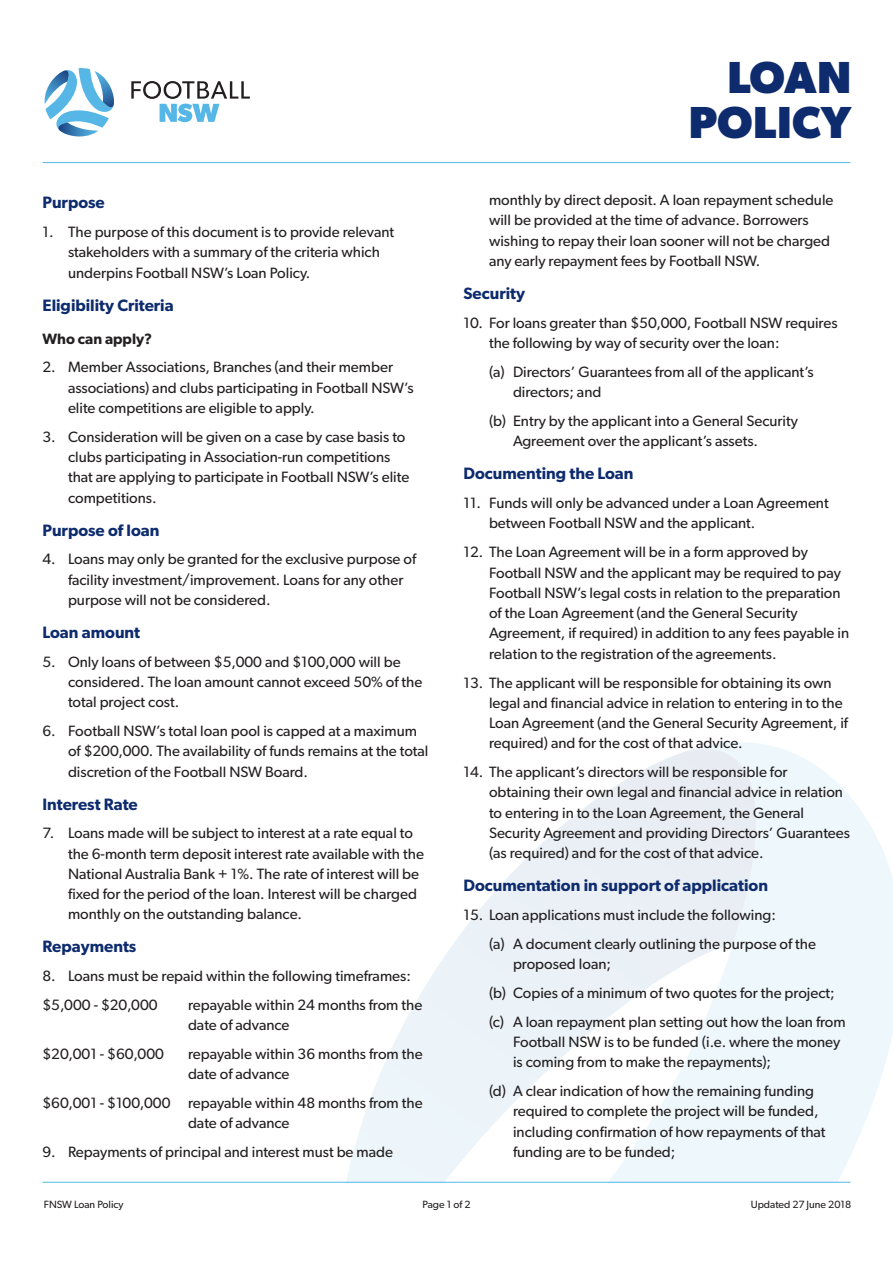
<style>
.page{position:relative;width:893px;height:1263px;background:#fff}
.page>*{position:absolute;margin:0;border:0;box-sizing:border-box;transform-origin:0 0}
.t1{font:700 45px/45px "Gibson";letter-spacing:.01em;color:#0d2b6d;text-align:right}
.subhead{font:600 16.5px "Gibson";color:#0d2b6d}
.Body{font:15px/20.2px "Gibson";color:#231f20}
.subhead-2{font:600 15px "Gibson";color:#231f20}
.t2{font:10.5px "Gibson";color:#231f20}
</style>
<div class="page">
<svg style="left:696px;top:742px;width:197px;height:440px;fill:#eef7fc"></svg>
<svg style="left:346px;top:749px;width:425px;height:433px"></svg>
<hr style="left:43px;top:1182px;width:807px;height:1px;background:#56b7e7">
<hr style="left:43px;top:162px;width:807px;height:1px;background:#56b7e7">
<svg style="left:131px;top:81px;width:119px;height:41px"></svg>
<svg style="left:44px;top:68px;width:70px;height:69px"></svg>
<p class="subhead" style="left:43px;top:193px;width:64px">Purpose</p>
<p class="Body" style="left:68px;top:222px;width:328px;text-indent:-26px">1. The purpose of this document is to provide relevant stakeholders with a summary of the criteria which underpins Football NSW’s Loan Policy.</p>
<p class="subhead" style="left:43px;top:295px;width:133px">Eligibility Criteria</p>
<p class="subhead-2" style="left:43px;top:329px;width:111px">Who can apply?</p>
<p class="Body" style="left:68px;top:357px;width:347px;text-indent:-26px">2. Member Associations, Branches (and their member associations) and clubs participating in Football NSW’s elite competitions are eligible to apply.</p>
<p class="Body" style="left:68px;top:426px;width:343px;text-indent:-26px">3. Consideration will be given on a case by case basis to clubs participating in Association-run competitions that are applying to participate in Football NSW’s elite competitions.</p>
<p class="subhead" style="left:43px;top:520px;width:118px">Purpose of loan</p>
<p class="Body" style="left:68px;top:549px;width:350px;text-indent:-26px">4. Loans may only be granted for the exclusive purpose of facility investment/improvement. Loans for any other purpose will not be considered.</p>
<p class="subhead" style="left:43px;top:622px;width:99px">Loan amount</p>
<p class="Body" style="left:68px;top:651px;width:356px;text-indent:-26px">5. Only loans of between $5,000 and $100,000 will be considered. The loan amount cannot exceed 50% of the total project cost.</p>
<p class="Body" style="left:68px;top:720px;width:362px;text-indent:-26px">6. Football NSW’s total loan pool is capped at a maximum of $200,000. The availability of funds remains at the total discretion of the Football NSW Board.</p>
<p class="subhead" style="left:43px;top:794px;width:97px">Interest Rate</p>
<p class="Body" style="left:68px;top:823px;width:357px;text-indent:-26px">7. Loans made will be subject to interest at a rate equal to the 6-month term deposit interest rate available with the National Australia Bank + 1%. The rate of interest will be fixed for the period of the loan. Interest will be charged monthly on the outstanding balance.</p>
<p class="subhead" style="left:43px;top:937px;width:95px">Repayments</p>
<p class="Body" style="left:43px;top:966px;width:370px">8. Loans must be repaid within the following timeframes:</p>
<p class="Body" style="left:43px;top:994px;width:117px">$5,000 - $20,000</p>
<p class="Body" style="left:188px;top:994px;width:236px">repayable within 24 months from the date of advance</p>
<p class="Body" style="left:43px;top:1043px;width:123px">$20,001 - $60,000</p>
<p class="Body" style="left:188px;top:1043px;width:236px">repayable within 36 months from the date of advance</p>
<p class="Body" style="left:188px;top:1092px;width:236px;text-indent:-145px">$60,001 - $100,000 repayable within 48 months from the date of advance</p>
<p class="Body" style="left:43px;top:1141px;width:352px">9. Repayments of principal and interest must be made</p>
<h1 class="t1" style="left:689px;top:54px;width:164px">LOAN<br>POLICY</h1>
<p class="Body" style="left:489px;top:190px;width:346px">monthly by direct deposit. A loan repayment schedule will be provided at the time of advance. Borrowers wishing to repay their loan sooner will not be charged any early repayment fees by Football NSW.</p>
<p class="subhead" style="left:463px;top:283px;width:63px">Security</p>
<p class="Body" style="left:489px;top:312px;width:350px;text-indent:-26px">10. For loans greater than $50,000, Football NSW requires the following by way of security over the loan:</p>
<p class="Body" style="left:513px;top:361px;width:302px;text-indent:-24px">(a) Directors’ Guarantees from all of the applicant’s directors; and</p>
<p class="Body" style="left:513px;top:410px;width:286px;text-indent:-24px">(b) Entry by the applicant into a General Security<br>Agreement over the applicant’s assets.</p>
<p class="subhead" style="left:463px;top:464px;width:172px">Documenting the Loan</p>
<p class="Body" style="left:489px;top:493px;width:341px;text-indent:-26px">11. Funds will only be advanced under a Loan Agreement between Football NSW and the applicant.</p>
<p class="Body" style="left:489px;top:542px;width:362px;text-indent:-26px">12. The Loan Agreement will be in a form approved by Football NSW and the applicant may be required to pay Football NSW’s legal costs in relation to the preparation of the Loan Agreement (and the General Security Agreement, if required) in addition to any fees payable in relation to the registration of the agreements.</p>
<p class="Body" style="left:489px;top:672px;width:361px;text-indent:-26px">13. The applicant will be responsible for obtaining its own legal and financial advice in relation to entering in to the Loan Agreement (and the General Security Agreement, if required) and for the cost of that advice.</p>
<p class="Body" style="left:489px;top:762px;width:362px;text-indent:-26px">14. The applicant’s directors will be responsible for obtaining their own legal and financial advice in relation to entering in to the Loan Agreement, the General Security Agreement and providing Directors’ Guarantees (as required) and for the cost of that advice.</p>
<p class="subhead" style="left:463px;top:876px;width:306px">Documentation in support of application</p>
<p class="Body" style="left:463px;top:905px;width:314px">15. Loan applications must include the following:</p>
<p class="Body" style="left:513px;top:933px;width:305px;text-indent:-24px">(a) A document clearly outlining the purpose of the proposed loan;</p>
<p class="Body" style="left:489px;top:982px;width:347px">(b) Copies of a minimum of two quotes for the project;</p>
<p class="Body" style="left:513px;top:1011px;width:334px;text-indent:-24px">(c) A loan repayment plan setting out how the loan from<br>Football NSW is to be funded (i.e. where the money is coming from to make the repayments);</p>
<p class="Body" style="left:513px;top:1081px;width:314px;text-indent:-24px">(d) A clear indication of how the remaining funding required to complete the project will be funded, including confirmation of how repayments of that funding are to be funded;</p>
<p class="t2" style="left:44px;top:1198px;width:81px">FNSW Loan Policy</p>
<p class="t2" style="left:422px;top:1198px;width:50px">Page 1 of 2</p>
<p class="t2" style="left:751px;top:1198px;width:102px">Updated 27 June 2018</p>
</div>
